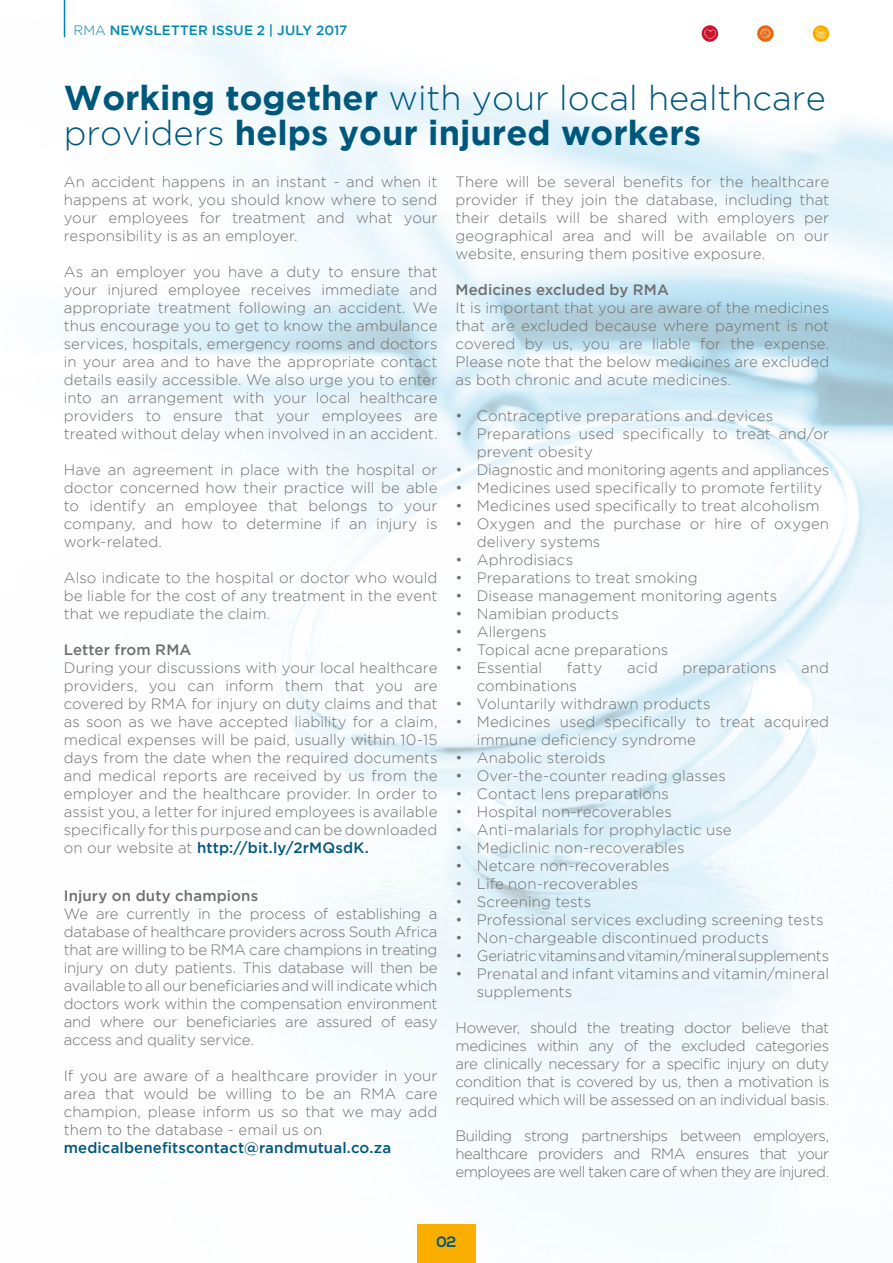
<style>
.page{position:relative;width:893px;height:1263px;background:#fff}
.page>*{position:absolute;margin:0;border:0;box-sizing:border-box;transform-origin:0 0}
.t1{font:700 34.35px/34.3px "Gotham";color:#00577c}
.t2{font:300 15px/18px "Gotham";color:#706f6f;text-align:justify}
.t3{font:500 15px "Gotham";letter-spacing:.01em;color:#706f6f}
.t4{font:300 15px "Gotham";letter-spacing:-.025em;color:#706f6f}
.t5{font:500 15px "Gotham";letter-spacing:.01em;color:#00577c}
.t6{font:700 15px "Nexa";color:#00577c}
.t7{font:500 13.5px "Gotham";letter-spacing:.01em;color:#0087b1}
.s1{font-weight:300}
.s2{font-weight:500;color:#00577c}
</style>
<div class="page">
<img style="left:63px;top:0;width:830px;height:1263px">
<div style="left:417px;top:1225px;width:58px;height:38px;background:#f9ae00"></div>
<hr style="left:64px;top:0;width:1px;height:37px;background:#0087b1">
<svg style="left:702px;top:25px;width:16px;height:17px"></svg>
<svg style="left:704px;top:30px;width:12px;height:9px"></svg>
<svg style="left:757px;top:25px;width:17px;height:17px"></svg>
<svg style="left:760px;top:29px;width:10px;height:9px"></svg>
<svg style="left:813px;top:25px;width:16px;height:17px"></svg>
<svg style="left:815px;top:29px;width:12px;height:9px"></svg>
<p class="t7" style="left:74px;top:23px;width:275px"><span class="s1">RMA</span> NEWSLETTER ISSUE 2 | JULY 2017</p>
<h1 class="t1" style="left:64px;top:80px;width:763px">Working together <span class="s1">with your local healthcare providers</span> helps your injured workers</h1>
<p class="t2" style="left:64px;top:172px;width:375px">An accident happens in an instant - and when it happens at work, you should know where to send your employees for treatment and what your responsibility is as an employer.</p>
<p class="t2" style="left:64px;top:262px;width:375px">As an employer you have a duty to ensure that your injured employee receives immediate and appropriate treatment following an accident. We thus encourage you to get to know the ambulance services, hospitals, emergency rooms and doctors in your area and to have the appropriate contact details easily accessible. We also urge you to enter into an arrangement with your local healthcare providers to ensure that your employees are treated without delay when involved in an accident.</p>
<p class="t2" style="left:64px;top:460px;width:375px">Have an agreement in place with the hospital or doctor concerned how their practice will be able to identify an employee that belongs to your company, and how to determine if an injury is work-related.</p>
<p class="t2" style="left:64px;top:568px;width:375px">Also indicate to the hospital or doctor who would be liable for the cost of any treatment in the event that we repudiate the claim.</p>
<p class="t3" style="left:64px;top:641px;width:129px">Letter from RMA</p>
<p class="t2" style="left:64px;top:658px;width:375px">During your discussions with your local healthcare providers, you can inform them that you are covered by RMA for injury on duty claims and that as soon as we have accepted liability for a claim, medical expenses will be paid, usually within 10-15 days from the date when the required documents and medical reports are received by us from the employer and the healthcare provider. In order to assist you, a letter for injured employees is available specifically for this purpose and can be downloaded on our website at <span class="s2">http://bit.ly/2rMQsdK.</span></p>
<p class="t3" style="left:64px;top:887px;width:196px">Injury on duty champions</p>
<p class="t2" style="left:64px;top:904px;width:375px">We are currently in the process of establishing a database of healthcare providers across South Africa that are willing to be RMA care champions in treating injury on duty patients. This database will then be available to all our beneficiaries and will indicate which doctors work within the compensation environment and where our beneficiaries are assured of easy access and quality service.</p>
<p class="t2" style="left:64px;top:1066px;width:375px">If you are aware of a healthcare provider in your area that would be willing to be an RMA care champion, please inform us so that we may add them to the database - email us on</p>
<p class="t5" style="left:64px;top:1139px;width:329px">medicalbenefitscontact@randmutual.co.za</p>
<p class="t2" style="left:455px;top:172px;width:375px">There will be several benefits for the healthcare provider if they join the database, including that their details will be shared with employers per geographical area and will be available on our website, ensuring them positive exposure.</p>
<p class="t3" style="left:455px;top:281px;width:215px">Medicines excluded by RMA</p>
<p class="t2" style="left:455px;top:298px;width:375px">It is important that you are aware of the medicines that are excluded because where payment is not covered by us, you are liable for the expense.<br>Please note that the below medicines are excluded as both chronic and acute medicines.</p>
<p class="t2" style="left:455px;top:406px;width:319px">• Contraceptive preparations and devices</p>
<p class="t2" style="left:477px;top:424px;width:354px;text-indent:-21px">• Preparations used specifically to treat and/or prevent obesity</p>
<p class="t2" style="left:455px;top:460px;width:375px">• Diagnostic and monitoring agents and appliances</p>
<p class="t2" style="left:455px;top:478px;width:368px">• Medicines used specifically to promote fertility</p>
<p class="t2" style="left:455px;top:496px;width:366px">• Medicines used specifically to treat alcoholism</p>
<p class="t2" style="left:477px;top:514px;width:354px;text-indent:-21px">• Oxygen and the purchase or hire of oxygen delivery systems</p>
<p class="t2" style="left:455px;top:550px;width:119px">• Aphrodisiacs</p>
<p class="t2" style="left:455px;top:568px;width:244px">• Preparations to treat smoking</p>
<p class="t2" style="left:455px;top:586px;width:323px">• Disease management monitoring agents</p>
<p class="t2" style="left:455px;top:604px;width:165px">• Namibian products</p>
<p class="t2" style="left:455px;top:622px;width:93px">• Allergens</p>
<p class="t2" style="left:455px;top:640px;width:214px">• Topical acne preparations</p>
<p class="t2" style="left:455px;top:658px;width:88px">• Essential</p>
<p class="t2" style="left:567px;top:658px;width:37px">fatty</p>
<p class="t2" style="left:627px;top:658px;width:32px">acid</p>
<p class="t2" style="left:682px;top:658px;width:96px">preparations</p>
<p class="t2" style="left:801px;top:658px;width:29px">and</p>
<p class="t2" style="left:477px;top:676px;width:102px">combinations</p>
<p class="t2" style="left:455px;top:694px;width:257px">• Voluntarily withdrawn products</p>
<p class="t2" style="left:477px;top:712px;width:354px;text-indent:-21px">• Medicines used specifically to treat acquired immune deficiency syndrome</p>
<p class="t2" style="left:455px;top:748px;width:152px">• Anabolic steroids</p>
<p class="t2" style="left:455px;top:766px;width:272px">• Over-the-counter reading glasses</p>
<p class="t2" style="left:455px;top:784px;width:215px">• Contact lens preparations</p>
<p class="t2" style="left:455px;top:802px;width:218px">• Hospital non-recoverables</p>
<p class="t2" style="left:455px;top:820px;width:278px">• Anti-malarials for prophylactic use</p>
<p class="t2" style="left:455px;top:838px;width:230px">• Mediclinic non-recoverables</p>
<p class="t2" style="left:455px;top:856px;width:216px">• Netcare non-recoverables</p>
<p class="t2" style="left:455px;top:874px;width:184px">• Life non-recoverables</p>
<p class="t2" style="left:455px;top:892px;width:137px">• Screening tests</p>
<p class="t2" style="left:455px;top:910px;width:370px">• Professional services excluding screening tests</p>
<p class="t2" style="left:455px;top:928px;width:315px">• Non-chargeable discontinued products</p>
<p class="t4" style="left:455px;top:947px;width:375px">• Geriatric vitamins and vitamin/mineral supplements</p>
<p class="t2" style="left:477px;top:964px;width:354px;text-indent:-21px">• Prenatal and infant vitamins and vitamin/mineral supplements</p>
<p class="t2" style="left:455px;top:1018px;width:375px">However, should the treating doctor believe that medicines within any of the excluded categories are clinically necessary for a specific injury on duty condition that is covered by us, then a motivation is required which will be assessed on an individual basis.</p>
<p class="t2" style="left:455px;top:1126px;width:375px">Building strong partnerships between employers, healthcare providers and RMA ensures that your employees are well taken care of when they are injured.</p>
<p class="t6" style="left:437px;top:1233px;width:21px">02</p>
</div>
